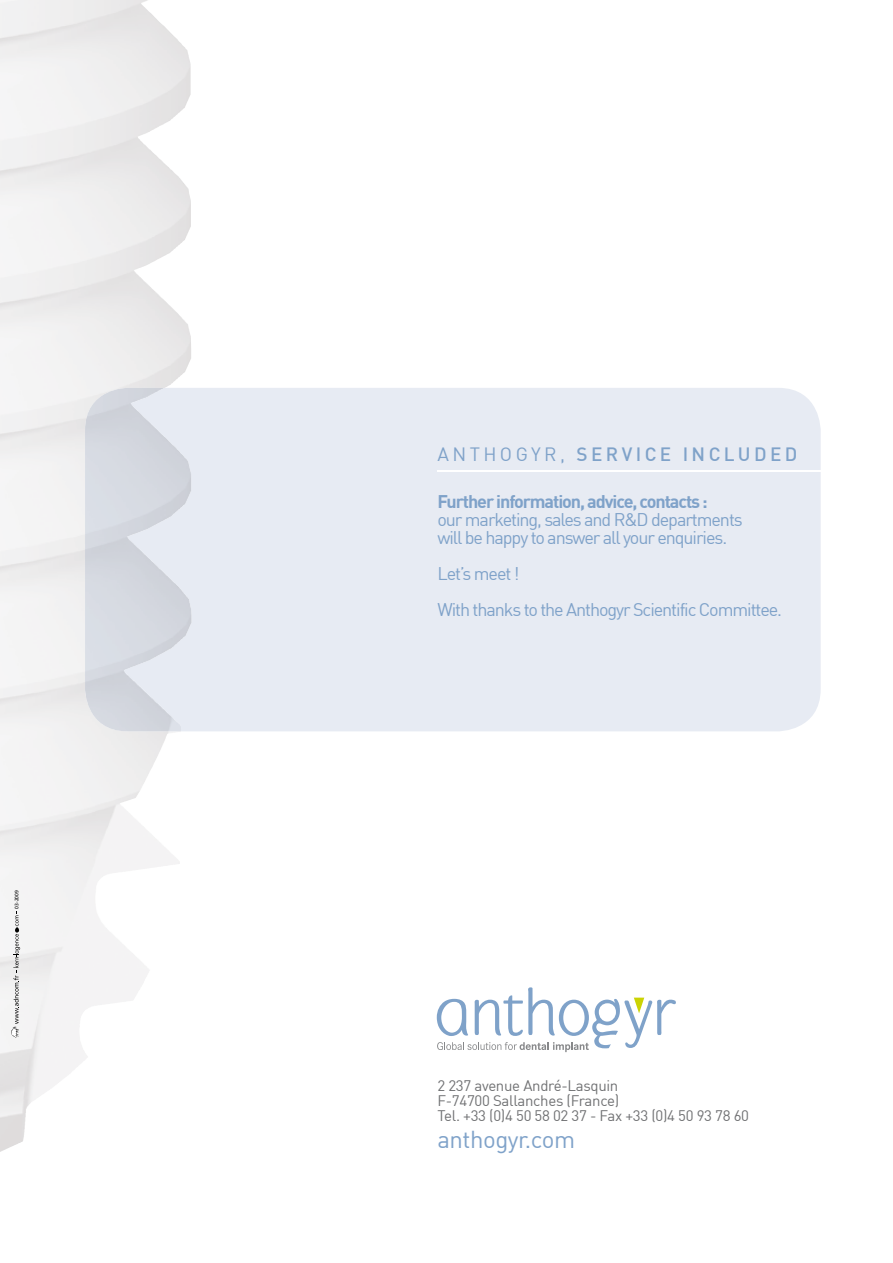
<style>
.page{position:relative;width:893px;height:1263px;background:#fff}
.page>*{position:absolute;margin:0;border:0;box-sizing:border-box;transform-origin:0 0}
.t1{font:24px "DIN";letter-spacing:-.02em;color:#7fa2c9}
.t2{font:500 18.9px "DIN";letter-spacing:.18em;color:#7fa2c9}
.t3{font:18px/18px "DIN";letter-spacing:-.06em;color:#7fa2c9}
.t4{font:700 18px "DIN";letter-spacing:-.06em;color:#7fa2c9}
.t5{font:15px/15px "DIN";letter-spacing:-.02em;color:#707173}
.t6{font:5.1px "Frutiger";color:#000}
.s1{font-weight:400}
</style>
<div class="page">
<svg style="left:437px;top:987px;width:239px;height:65px"></svg>
<img style="left:0;top:1099px;width:35px;height:53px">
<div style="left:191px;top:388px;width:630px;height:343px;background:#e7ebf3"></div>
<img style="left:85px;top:388px;width:106px;height:343px">
<hr style="left:437px;top:470px;width:456px;height:1px;background:#fff">
<svg style="left:11px;top:911px;width:9px;height:126px"></svg>
<p class="t6" style="left:14px;top:909px;width:20px;rotate:-90deg">03-2009</p>
<p class="t2" style="left:437px;top:442px;width:361px"><span class="s1">AnTHOGyR,</span> SERVICE INCLUDED</p>
<p class="t4" style="left:437px;top:490px;width:272px">Further information, advice, contacts :</p>
<p class="t3" style="left:437px;top:510px;width:307px">our marketing, sales and R&amp;D departments will be happy to answer all your enquiries.</p>
<p class="t3" style="left:437px;top:555px;width:346px;line-height:36px">let’s meet !<br>With thanks to the Anthogyr Scientific Committee.</p>
<p class="t5" style="left:437px;top:1077px;width:313px">2 237 avenue André-Lasquin<br>F-74700 Sallanches (France)<br>Tel. +33 (0)4 50 58 02 37 - Fax +33 (0)4 50 93 78 60</p>
<h1 class="t1" style="left:437px;top:1124px;width:139px">anthogyr.com</h1>
</div>
